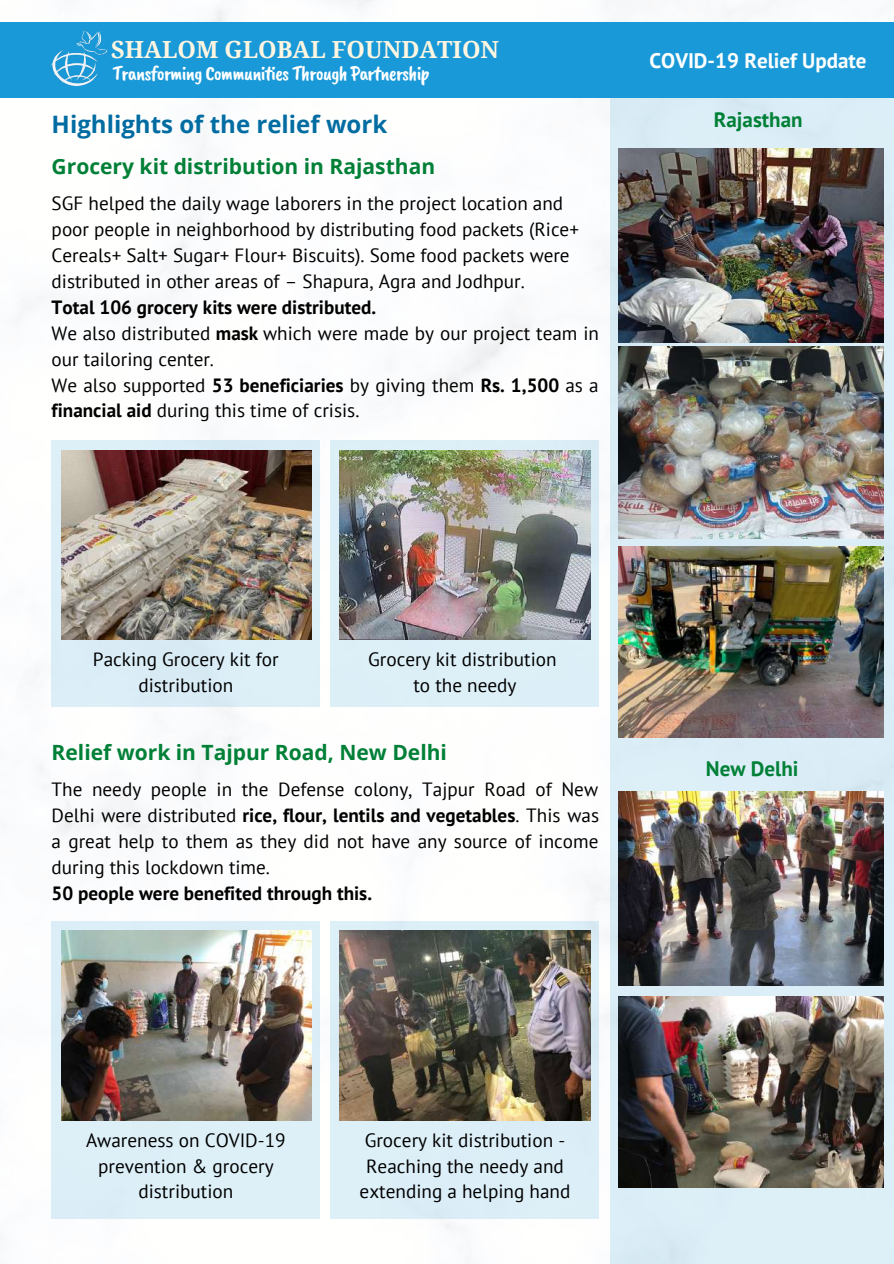
<style>
.page{position:relative;width:894px;height:1264px;background:#fff}
.page>*{position:absolute;margin:0;border:0;box-sizing:border-box;transform-origin:0 0}
.t1{font:700 24px "Open Sans";color:#006ca2}
.t2{font:700 23.55px "Droid Serif";color:#fff6e1}
.t3{font:700 21px "Open Sans";color:#008037}
.t4{font:21px "Caveat Brush";letter-spacing:-.04em;color:#fff}
.t5{font:700 21px "PT Sans";color:#fffffe}
.t6{font:700 21px "PT Sans";color:#008037}
.t7{font:19.2px/26px "PT Sans";color:#000;text-align:center}
.t8{font:700 19.2px "PT Sans";color:#000}
.s1{font-weight:700}
</style>
<div class="page">
<img style="left:0;top:0;width:744px;height:1229px">
<div style="left:0;top:22px;width:893px;height:75px;background:#1a99d8"></div>
<div style="left:609px;top:89px;width:284px;height:1174px;background:#dbeef8"></div>
<img style="left:618px;top:148px;width:265px;height:195px">
<img style="left:618px;top:347px;width:265px;height:191px">
<img style="left:618px;top:546px;width:265px;height:191px">
<img style="left:618px;top:791px;width:265px;height:194px">
<img style="left:618px;top:996px;width:265px;height:191px">
<div style="left:52px;top:440px;width:268px;height:267px;background:#dceef8"></div>
<img style="left:61px;top:450px;width:250px;height:189px">
<div style="left:330px;top:440px;width:268px;height:267px;background:#dceff8"></div>
<img style="left:340px;top:450px;width:250px;height:189px">
<img style="left:51px;top:30px;width:57px;height:55px">
<div style="left:52px;top:921px;width:268px;height:297px;background:#ddf0f8"></div>
<img style="left:61px;top:930px;width:250px;height:190px">
<div style="left:330px;top:921px;width:268px;height:297px;background:#dceff8"></div>
<img style="left:340px;top:930px;width:250px;height:190px">
<p class="t2" style="left:111px;top:37px;width:389px">SHALOM GLOBAL FOUNDATION</p>
<p class="t4" style="left:112px;top:60px;width:319px">Transforming Communities Through Partnership</p>
<p class="t1" style="left:52px;top:108px;width:337px">Highlights of the relief work</p>
<p class="t3" style="left:52px;top:152px;width:385px">Grocery kit distribution in Rajasthan</p>
<p class="t7" style="left:52px;top:190px;width:528px;text-align:left">SGF helped the daily wage laborers in the project location and poor people in neighborhood by distributing food packets (Rice+ Cereals+ Salt+ Sugar+ Flour+ Biscuits). Some food packets were distributed in other areas of – Shapura, Agra and Jodhpur.</p>
<p class="t7" style="left:52px;top:294px;width:548px;text-align:left"><span class="s1">Total 106 grocery kits were distributed.<br></span>We also distributed <span class="s1">mask</span> which were made by our project team in our tailoring center.<br>We also supported <span class="s1">53 beneficiaries</span> by giving them <span class="s1">Rs. 1,500</span> as a <span class="s1">financial aid</span> during this time of crisis.</p>
<p class="t5" style="left:649px;top:47px;width:218px">COVID-19 Relief Update</p>
<p class="t6" style="left:713px;top:105px;width:90px">Rajasthan</p>
<p class="t7" style="left:93px;top:646px;width:187px">Packing Grocery kit for distribution</p>
<p class="t7" style="left:368px;top:646px;width:190px">Grocery kit distribution to the needy</p>
<p class="t3" style="left:52px;top:737px;width:397px">Relief work in Tajpur Road, New Delhi</p>
<p class="t7" style="left:52px;top:776px;width:548px;text-align:justify">The needy people in the Defense colony, Tajpur Road of New Delhi were distributed <span class="s1">rice, flour, lentils and vegetables</span>. This was a great help to them as they did not have any source of income during this lockdown time.</p>
<p class="t8" style="left:52px;top:880px;width:322px">50 people were benefited through this.</p>
<p class="t7" style="left:86px;top:1126px;width:201px">Awareness on COVID-19 prevention &amp; grocery distribution</p>
<p class="t7" style="left:359px;top:1126px;width:212px">Grocery kit distribution -<br>Reaching the needy and extending a helping hand</p>
<p class="t6" style="left:705px;top:754px;width:94px">New Delhi</p>
</div>
